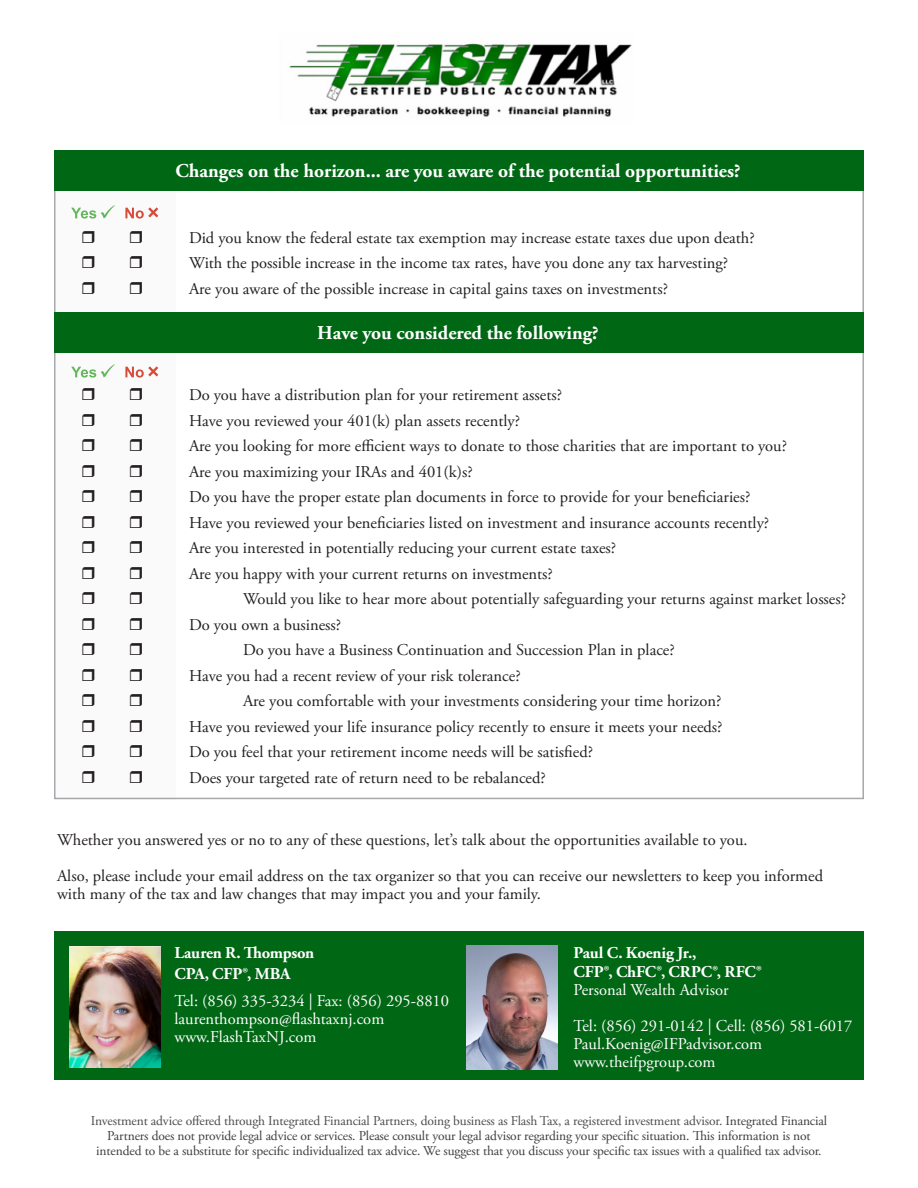
<style>
.page{position:relative;width:918px;height:1188px;background:#fff}
.page>*{position:absolute;margin:0;border:0;box-sizing:border-box;transform-origin:0 0}
.text{font:700 19.5px "Adobe Garamond Pro";color:#fff}
.text-2{font:16.5px/25.5px "Adobe Garamond Pro";color:#231f20}
.t1{font:16.5px "Adobe Garamond Pro";color:#fff}
.t2{font:700 16.5px/19.5px "Adobe Garamond Pro";letter-spacing:-.01em;color:#fff}
.t3{font:13.5px/15px "Adobe Garamond Pro";letter-spacing:-.01em;color:#3e3e3f;text-align:center}
.s1{color:#4b4c4d}
</style>
<div class="page">
<div style="left:54px;top:179px;width:122px;height:620px;background:#fafafa"></div>
<div style="left:54px;top:151px;width:810px;height:40px;background:#006714"></div>
<svg style="left:71px;top:205px;width:44px;height:14px"></svg>
<svg style="left:125px;top:207px;width:33px;height:12px"></svg>
<div style="left:54px;top:313px;width:810px;height:40px;background:#006714"></div>
<div style="left:54px;top:932px;width:810px;height:148px;background:#006714"></div>
<img style="left:467px;top:946px;width:91px;height:123px">
<img style="left:69px;top:946px;width:91px;height:121px">
<img style="left:289px;top:43px;width:343px;height:74px">
<svg style="left:71px;top:364px;width:44px;height:14px"></svg>
<svg style="left:125px;top:366px;width:33px;height:12px"></svg>
<p class="text" style="left:175px;top:159px;width:567px">Changes on the horizon... are you aware of the potential opportunities?</p>
<p class="text-2" style="left:189px;top:225px;width:567px">Did you know the federal estate tax exemption may increase estate taxes due upon death?</p>
<p class="text-2" style="left:189px;top:251px;width:541px">With the possible increase in the income tax rates, have you done any tax harvesting?</p>
<p class="text-2" style="left:189px;top:276px;width:480px">Are you aware of the possible increase in capital gains taxes on investments?</p>
<p class="text" style="left:317px;top:321px;width:283px">Have you considered the following?</p>
<p class="text-2" style="left:189px;top:383px;width:375px">Do you have a distribution plan for your retirement assets?</p>
<p class="text-2" style="left:189px;top:408px;width:333px">Have you reviewed your 401(k) plan assets recently?</p>
<p class="text-2" style="left:189px;top:434px;width:600px">Are you looking for more efficient ways to donate to those charities that are important to you?</p>
<p class="text-2" style="left:189px;top:459px;width:285px">Are you maximizing your IRAs and 401(k)s?</p>
<p class="text-2" style="left:189px;top:485px;width:563px">Do you have the proper estate plan documents in force to provide for your beneficiaries?</p>
<p class="text-2" style="left:189px;top:510px;width:582px">Have you reviewed your beneficiaries listed on investment and insurance accounts recently?</p>
<p class="text-2" style="left:189px;top:536px;width:429px">Are you interested in potentially reducing your current estate taxes?</p>
<p class="text-2" style="left:189px;top:561px;width:365px">Are you happy with your current returns on investments?</p>
<p class="text-2" style="left:243px;top:587px;width:605px">Would you like to hear more about potentially safeguarding your returns against market losses?</p>
<p class="text-2" style="left:189px;top:612px;width:154px">Do you own a business?</p>
<p class="text-2" style="left:243px;top:638px;width:433px">Do you have a Business Continuation and Succession Plan in place?</p>
<p class="text-2" style="left:189px;top:663px;width:333px">Have you had a recent review of your risk tolerance?</p>
<p class="text-2" style="left:243px;top:689px;width:480px">Are you comfortable with your investments considering your time horizon?</p>
<p class="text-2" style="left:189px;top:714px;width:535px">Have you reviewed your life insurance policy recently to ensure it meets your needs?</p>
<p class="text-2" style="left:189px;top:740px;width:406px">Do you feel that your retirement income needs will be satisfied?<br>Does your targeted rate of return need to be rebalanced?</p>
<p class="text-2" style="left:57px;top:827px;width:692px">Whether you answered yes or no to any of these questions, let’s talk about the opportunities available to you.</p>
<p class="text-2" style="left:57px;top:867px;width:768px;line-height:18px">Also, please include your email address on the tax organizer so that you can receive our newsletters to keep you informed with many of the tax and law changes that may impact you and your family.</p>
<p class="t2" style="left:175px;top:942px;width:141px;line-height:21px">Lauren R. Thompson<br>CPA, CFP®, MBA</p>
<p class="t1" style="left:175px;top:990px;width:276px">Tel: (856) 335-3234 | Fax: (856) 295-8810</p>
<p class="t1" style="left:175px;top:1008px;width:211px">laurenthompson@flashtaxnj.com</p>
<p class="t1" style="left:175px;top:1026px;width:143px">www.FlashTaxNJ.com</p>
<p class="t2" style="left:574px;top:943px;width:190px">Paul C. Koenig Jr.,<br>CFP®, ChFC®, CRPC®, RFC®</p>
<p class="t1" style="left:574px;top:980px;width:156px">Personal Wealth Advisor</p>
<p class="t1" style="left:574px;top:1016px;width:280px">Tel: (856) 291-0142 | Cell: (856) 581-6017</p>
<p class="t1" style="left:574px;top:1034px;width:190px">Paul.Koenig@IFPadvisor.com</p>
<p class="t1" style="left:574px;top:1052px;width:144px">www.theifpgroup.com</p>
<p class="t3" style="left:91px;top:1114px;width:738px"><span class="s1">Investment advice offered through Integrated Financial Partners, doing business as Flash Tax, a registered investment advisor.</span> Integrated Financial<br>Partners does not provide legal advice or services. Please consult your legal advisor regarding your specific situation. This information is not intended to be a substitute for specific individualized tax advice. We suggest that you discuss your specific tax issues with a qualified tax advisor.</p>
</div>
